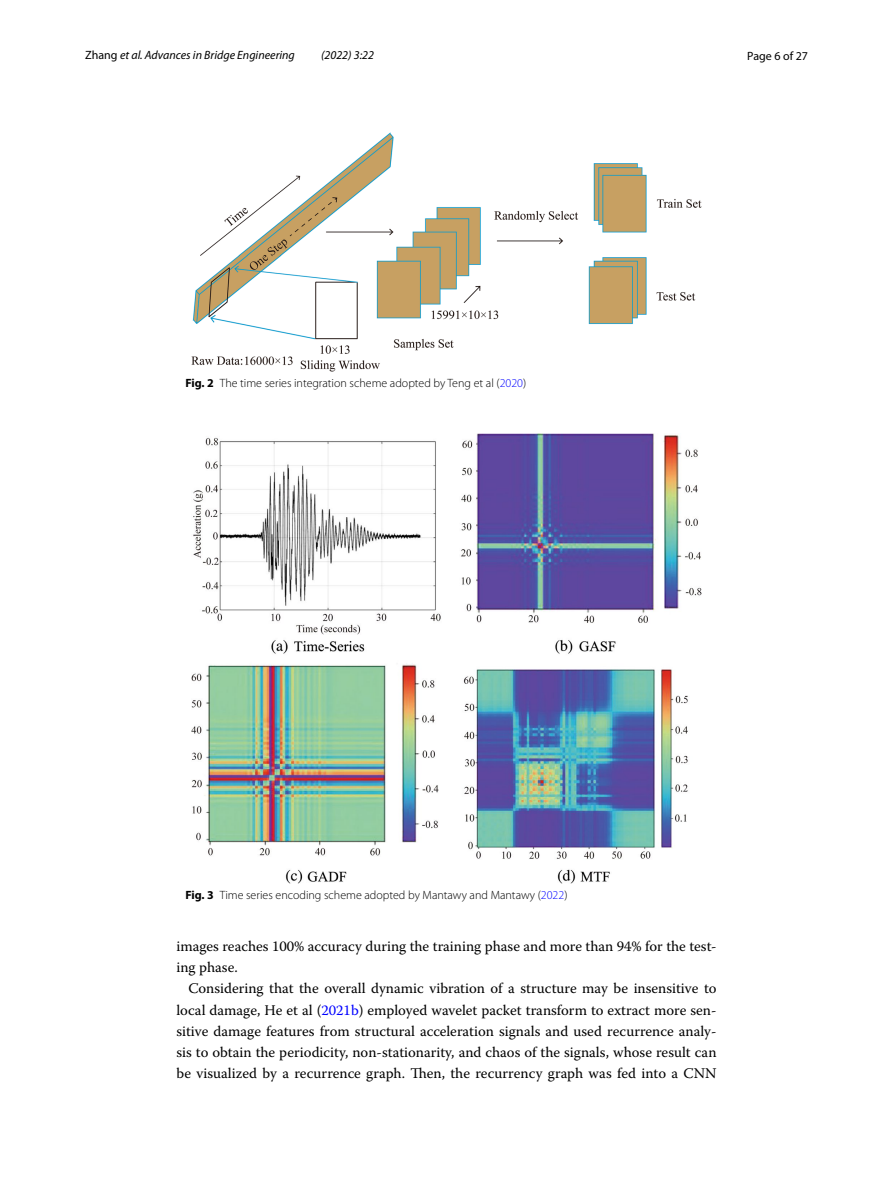
<style>
.page{position:relative;width:893px;height:1187px;background:#fff}
.page>*{position:absolute;margin:0;border:0;box-sizing:border-box;transform-origin:0 0}
.t1{font:14.7px/21.1px "Warnock Pro";color:#000}
.t2{font:300 12px "Myriad Pro";color:#000}
.t3{font:italic 12px "Myriad Pro";color:#000}
.t4{font:12px "Myriad Pro";color:#000}
.s1{font-style:normal}
.s2{font-weight:700}
.s3{color:#00f}
</style>
<div class="page">
<img style="left:191px;top:133px;width:511px;height:239px">
<img style="left:191px;top:433px;width:511px;height:450px">
<p class="t3" style="left:85px;top:48px;width:211px"><span class="s1">Zhang</span> et al. Advances in Bridge Engineering</p>
<p class="t3" style="left:321px;top:48px;width:54px">(2022) 3:22</p>
<p class="t4" style="left:747px;top:48px;width:62px">Page 6 of 27</p>
<p class="t2" style="left:185px;top:376px;width:342px"><span class="s2">Fig. 2</span> The time series integration scheme adopted by Teng et al (<span class="s3">2020</span>)</p>
<p class="t2" style="left:185px;top:888px;width:384px"><span class="s2">Fig. 3</span> Time series encoding scheme adopted by Mantawy and Mantawy (<span class="s3">2022</span>)</p>
<p class="t1" style="left:176px;top:935px;width:542px">images reaches 100% accuracy during the training phase and more than 94% for the test&shy;ing phase.</p>
<p class="t1" style="left:176px;top:977px;width:542px;text-align:justify;text-indent:12px">Considering that the overall dynamic vibration of a structure may be insensitive to local damage, He et al (<span class="s3">2021b</span>) employed wavelet packet transform to extract more sen&shy;sitive damage features from structural acceleration signals and used recurrence analy&shy;sis to obtain the periodicity, non-stationarity, and chaos of the signals, whose result can be visualized by a recurrence graph. Then, the recurrency graph was fed into a CNN</p>
</div>
